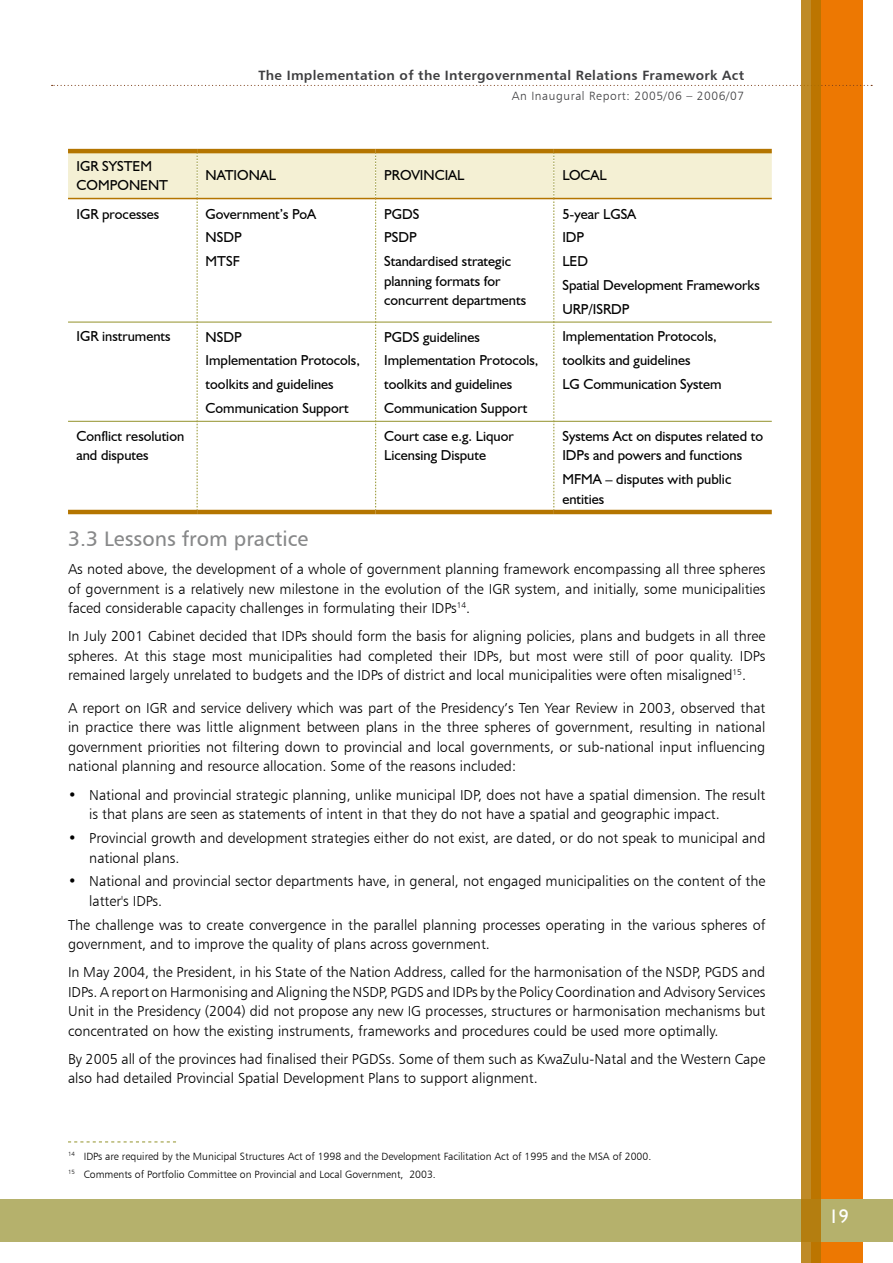
<style>
.page{position:relative;width:893px;height:1263px;background:#fff}
.page>*{position:absolute;margin:0;border:0;box-sizing:border-box;transform-origin:0 0}
.t1{font:21px "Humanist 777 BT Roman B";color:#878889}
.t2{font:19.65px "Humanist 521 BT";color:#fff}
.t3{font:14.4px/19.5px "Humanist 777 BT Light B";color:#000}
.t4{font:14.4px/23.7px "Humanist 521 BT";color:#000}
.t5{font:13.5px "Humanist 777 BT Bold B";letter-spacing:.025em;color:#3e3e40}
.t6{font:12px "Humanist 777 BT Light B";letter-spacing:.05em;color:#3e3e40}
.t7{font:10.5px/18px "Humanist 777 BT Light B";color:#000}
</style>
<div class="page">
<hr style="left:0;top:21px;width:1px;height:84px;background:#b5b16c">
<div style="left:811px;top:0;width:51px;height:1263px;background:#ed7802"></div>
<svg style="left:52px;top:85px;width:820px;height:1px"></svg>
<div style="left:0;top:1199px;width:893px;height:42px;background:#b5b16c"></div>
<svg style="left:801px;top:0;width:20px;height:1263px"></svg>
<hr style="left:68px;top:149px;width:129px;height:4px;background:#b47500">
<hr style="left:197px;top:149px;width:179px;height:4px;background:#b47500">
<hr style="left:376px;top:149px;width:178px;height:4px;background:#b47500">
<hr style="left:554px;top:149px;width:218px;height:4px;background:#b47500">
<hr style="left:68px;top:510px;width:129px;height:4px;background:#b47500">
<hr style="left:197px;top:510px;width:179px;height:4px;background:#b47500">
<hr style="left:376px;top:510px;width:178px;height:4px;background:#b47500">
<hr style="left:554px;top:510px;width:218px;height:4px;background:#b47500">
<svg style="left:68px;top:151px;width:704px;height:359px"></svg>
<hr style="left:68px;top:322px;width:129px;height:1px;background:#93922a">
<hr style="left:197px;top:322px;width:179px;height:1px;background:#93922a">
<hr style="left:376px;top:322px;width:178px;height:1px;background:#93922a">
<hr style="left:554px;top:322px;width:218px;height:1px;background:#93922a">
<hr style="left:68px;top:421px;width:129px;height:1px;background:#93922a">
<hr style="left:197px;top:421px;width:179px;height:1px;background:#93922a">
<hr style="left:376px;top:421px;width:178px;height:1px;background:#93922a">
<hr style="left:554px;top:421px;width:218px;height:1px;background:#93922a">
<hr style="left:68px;top:198px;width:129px;height:1px;background:#b47500">
<hr style="left:197px;top:198px;width:179px;height:1px;background:#b47500">
<hr style="left:376px;top:198px;width:178px;height:1px;background:#b47500">
<hr style="left:554px;top:198px;width:218px;height:1px;background:#b47500">
<svg style="left:68px;top:1141px;width:108px;height:1px"></svg>
<p class="t5" style="left:258px;top:67px;width:487px">The Implementation of the Intergovernmental Relations Framework Act</p>
<p class="t6" style="left:512px;top:88px;width:234px">An Inaugural Report: 2005/06 – 2006/07</p>
<p class="t4" style="left:77px;top:156px;width:93px;line-height:19.5px">IGR SYSTEM<br>COMPONENT</p>
<p class="t4" style="left:206px;top:163px;width:72px">NATIONAL</p>
<p class="t4" style="left:384px;top:163px;width:82px">PROVI NCIAL</p>
<p class="t4" style="left:562px;top:163px;width:46px">LOCAL</p>
<p class="t4" style="left:77px;top:201px;width:84px">IGR processes</p>
<p class="t4" style="left:206px;top:201px;width:112px">Government’s PoA<br>NSDP<br>MTSF</p>
<p class="t4" style="left:384px;top:201px;width:128px">PGDS<br>PSDP<br>Standardised strategic</p>
<p class="t4" style="left:384px;top:271px;width:143px;line-height:19.5px">planning formats for concurrent departments</p>
<p class="t4" style="left:562px;top:201px;width:199px">5-year LGSA<br>IDP<br>LED<br>Spatial Development Frameworks<br>URP/ISRDP</p>
<p class="t4" style="left:77px;top:324px;width:96px">IGR instruments</p>
<p class="t4" style="left:206px;top:324px;width:156px">NSDP<br>Implementation Protocols, toolkits and guidelines<br>Communication Support</p>
<p class="t4" style="left:384px;top:324px;width:156px">PGDS guidelines<br>Implementation Protocols, toolkits and guidelines<br>Communication Support</p>
<p class="t4" style="left:562px;top:324px;width:161px">Implementation Protocols, toolkits and guidelines<br>LG Communication System</p>
<p class="t4" style="left:77px;top:426px;width:109px;line-height:19.5px">Conflict resolution and disputes</p>
<p class="t4" style="left:384px;top:426px;width:131px;line-height:19.5px">Court case e.g. Liquor<br>Licensing Dispute</p>
<p class="t4" style="left:562px;top:426px;width:202px;line-height:19.5px">Systems Act on disputes related to<br>IDPs and powers and functions</p>
<p class="t4" style="left:562px;top:469px;width:170px;line-height:19.5px">MFMA – disputes with public entities</p>
<h1 class="t1" style="left:68px;top:526px;width:242px">3.3 Lessons from practice</h1>
<p class="t3" style="left:68px;top:559px;width:699px;text-align:justify">As noted above, the development of a whole of government planning framework encompassing all three spheres of government is a relatively new milestone in the evolution of the IGR system, and initially, some municipalities faced considerable capacity challenges in formulating their IDPs<sup>14</sup>.</p>
<p class="t3" style="left:68px;top:626px;width:699px;text-align:justify">In July 2001 Cabinet decided that IDPs should form the basis for aligning policies, plans and budgets in all three spheres. At this stage most municipalities had completed their IDPs, but most were still of poor quality. IDPs remained largely unrelated to budgets and the IDPs of district and local municipalities were often misaligned<sup>15</sup>.</p>
<p class="t3" style="left:68px;top:698px;width:699px;text-align:justify">A report on IGR and service delivery which was part of the Presidency’s Ten Year Review in 2003, observed that in practice there was little alignment between plans in the three spheres of government, resulting in national government priorities not filtering down to provincial and local governments, or sub-national input influencing national planning and resource allocation. Some of the reasons included:</p>
<p class="t3" style="left:89px;top:785px;width:678px;text-indent:-21px">• National and provincial strategic planning, unlike municipal IDP, does not have a spatial dimension. The result is that plans are seen as statements of intent in that they do not have a spatial and geographic impact.</p>
<p class="t3" style="left:89px;top:828px;width:678px;text-indent:-21px">• Provincial growth and development strategies either do not exist, are dated, or do not speak to municipal and national plans.</p>
<p class="t3" style="left:89px;top:871px;width:678px;text-indent:-21px">• National and provincial sector departments have, in general, not engaged municipalities on the content of the latter's IDPs.</p>
<p class="t3" style="left:68px;top:914px;width:699px">The challenge was to create convergence in the parallel planning processes operating in the various spheres of government, and to improve the quality of plans across government.</p>
<p class="t3" style="left:68px;top:962px;width:699px;text-align:justify">In May 2004, the President, in his State of the Nation Address, called for the harmonisation of the NSDP, PGDS and IDPs. A report on Harmonising and Aligning the NSDP, PGDS and IDPs by the Policy Coordination and Advisory Services Unit in the Presidency (2004) did not propose any new IG processes, structures or harmonisation mechanisms but concentrated on how the existing instruments, frameworks and procedures could be used more optimally.</p>
<p class="t3" style="left:68px;top:1048px;width:699px">By 2005 all of the provinces had finalised their PGDSs. Some of them such as KwaZulu-Natal and the Western Cape also had detailed Provincial Spatial Development Plans to support alignment.</p>
<p class="t7" style="left:68px;top:1147px;width:585px"><sup>14</sup> IDPs are required by the Municipal Structures Act of 1998 and the Development Facilitation Act of 1995 and the MSA of 2000.<br><sup>15</sup> Comments of Portfolio Committee on Provincial and Local Government, 2003.</p>
<h2 class="t2" style="left:829px;top:1204px;width:21px">19</h2>
</div>
